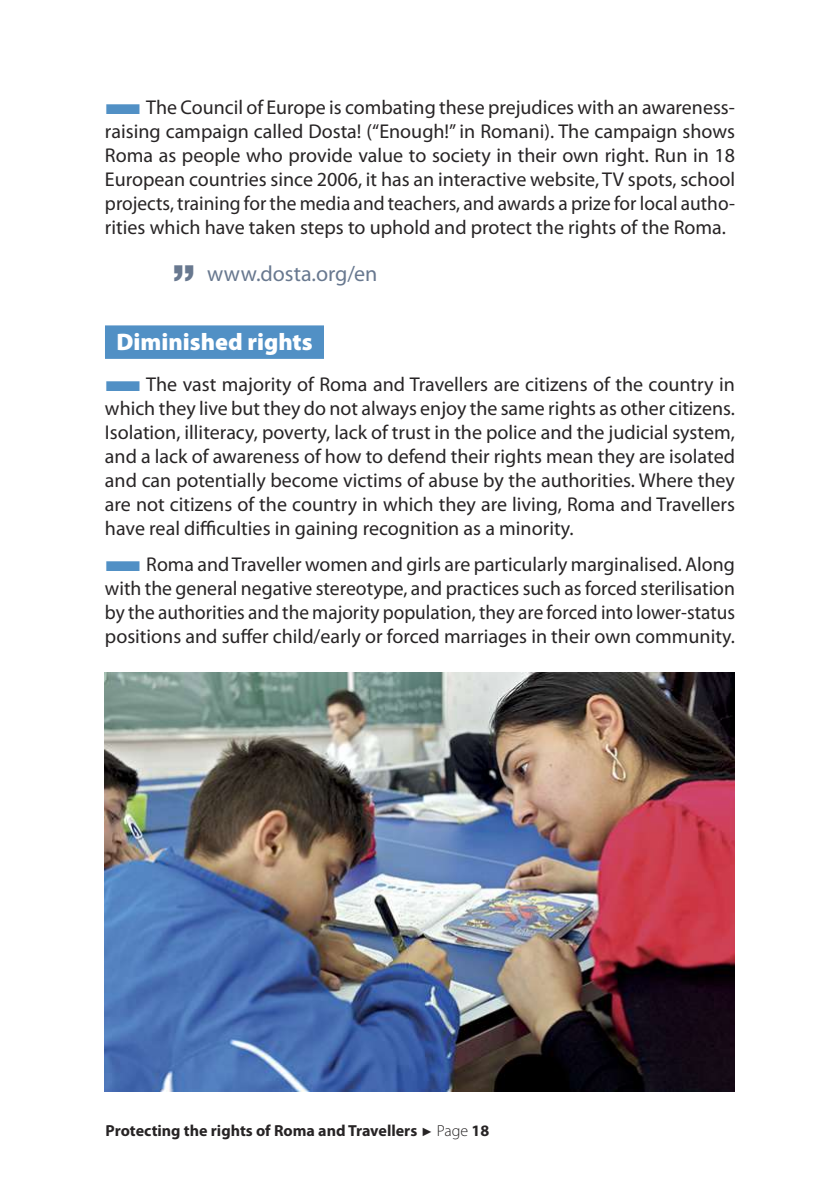
<style>
.page{position:relative;width:840px;height:1191px;background:#fff}
.page>*{position:absolute;margin:0;border:0;box-sizing:border-box;transform-origin:0 0}
.t1{font:900 24px "Myriad Pro";color:#fff}
.t2{font:22px "Myriad Pro";color:#68788f}
.t3{font:20px/24px "Myriad Pro";color:#272425;text-align:justify}
.t4{font:700 16px "Myriad Pro";color:#272425}
.s1{color:#5190c5}
.s2{font-family:"Helvetica LT Std";font-weight:900;font-size:44px}
.s3{font-family:"Arial";font-weight:400;font-size:12px}
.s4{font-weight:300}
</style>
<div class="page">
<img style="left:105px;top:673px;width:629px;height:418px">
<div style="left:105px;top:327px;width:219px;height:32px;background:#5190c5"></div>
<div style="left:105px;top:325px;width:219px;height:32px;background:#5190c5"></div>
<p class="t3" style="left:105px;top:97px;width:631px"><span class="s1">■</span>The Council of Europe is combating these prejudices with an awareness&shy;raising campaign called Dosta! (“Enough!” in Romani). The campaign shows Roma as people who provide value to society in their own right. Run in 18<br>European countries since 2006, it has an interactive website, TV spots, school projects, training for the media and teachers, and awards a prize for local autho&shy;rities which have taken steps to uphold and protect the rights of the Roma.</p>
<p class="t2" style="left:173px;top:265px;width:205px"><span class="s2">”</span> www.dosta.org/en</p>
<p class="t1" style="left:116px;top:333px;width:198px">Diminished rights</p>
<p class="t3" style="left:105px;top:374px;width:631px"><span class="s1">■</span>The vast majority of Roma and Travellers are citizens of the country in which they live but they do not always enjoy the same rights as other citizens.<br>Isolation, illiteracy, poverty, lack of trust in the police and the judicial system, and a lack of awareness of how to defend their rights mean they are isolated and can potentially become victims of abuse by the authorities. Where they are not citizens of the country in which they are living, Roma and Travellers have real difficulties in gaining recognition as a minority.</p>
<p class="t3" style="left:105px;top:553px;width:631px"><span class="s1">■</span>Roma and Traveller women and girls are particularly marginalised. Along with the general negative stereotype, and practices such as forced sterilisation by the authorities and the majority population, they are forced into lower-status positions and suffer child/early or forced marriages in their own community.</p>
<p class="t4" style="left:105px;top:1124px;width:385px">Protecting the rights of Roma and Travellers <span class="s3">►</span> <span class="s4">Page</span> 18</p>
</div>
